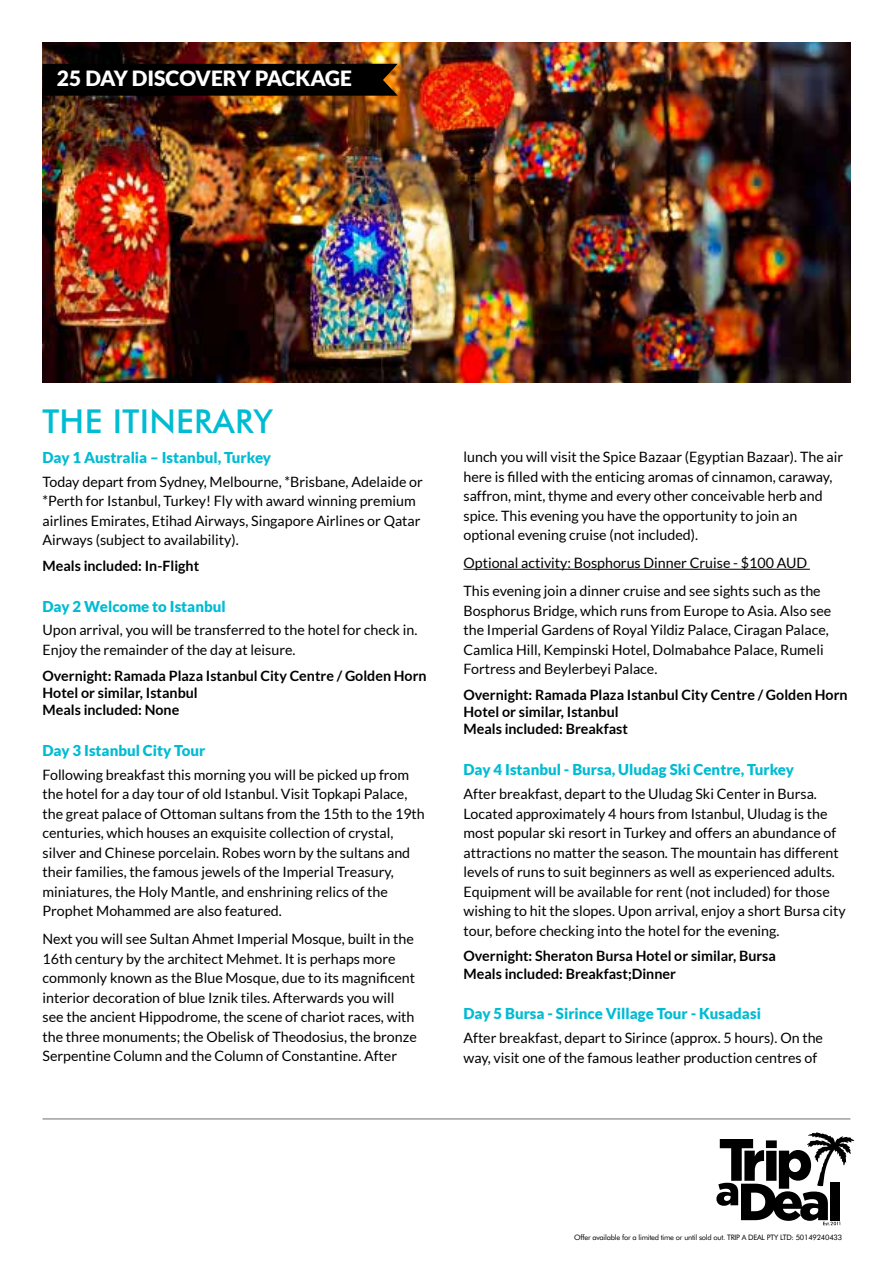
<style>
.page{position:relative;width:893px;height:1263px;background:#fff}
.page>*{position:absolute;margin:0;border:0;box-sizing:border-box;transform-origin:0 0}
.t1{font:500 33px "Futura BT";letter-spacing:.01em;color:#00bcd3}
.t2{font:900 21px "Lato";color:#fff}
.t3{font:900 15px "Lato";color:#00bcd3}
.t4{font:14.25px/19.5px "Lato";color:#000}
.t5{font:700 14.25px/17.2px "Lato";color:#000}
.t6{font:7.5px "Futura BT";letter-spacing:-.03em;color:#000}
</style>
<div class="page">
<svg style="left:716px;top:1132px;width:138px;height:93px"></svg>
<hr style="left:43px;top:1119px;width:807px;height:1px;background:#6d6e71">
<img style="left:43px;top:43px;width:807px;height:340px">
<hr style="left:463px;top:569px;width:347px;height:1px;background:#000">
<div style="left:43px;top:64px;width:355px;height:32px;background:#000"></div>
<h2 class="t2" style="left:57px;top:66px;width:297px">25 DAY DISCOVERY PACKAGE</h2>
<h1 class="t1" style="left:43px;top:402px;width:232px">THE ITINERARY</h1>
<p class="t3" style="left:43px;top:449px;width:230px">Day 1 Australia – Istanbul, Turkey</p>
<p class="t4" style="left:43px;top:472px;width:382px">Today depart from Sydney, Melbourne, *Brisbane, Adelaide or *Perth for Istanbul, Turkey! Fly with award winning premium airlines Emirates, Etihad Airways, Singapore Airlines or Qatar Airways (subject to availability).</p>
<p class="t5" style="left:43px;top:557px;width:158px">Meals included: In-Flight</p>
<p class="t3" style="left:43px;top:597px;width:185px">Day 2 Welcome to Istanbul</p>
<p class="t4" style="left:43px;top:620px;width:376px">Upon arrival, you will be transferred to the hotel for check in.<br>Enjoy the remainder of the day at leisure.</p>
<p class="t5" style="left:43px;top:667px;width:386px">Overnight: Ramada Plaza Istanbul City Centre / Golden Horn<br>Hotel or similar, Istanbul<br>Meals included: None</p>
<p class="t3" style="left:43px;top:742px;width:164px">Day 3 Istanbul City Tour</p>
<p class="t4" style="left:43px;top:765px;width:384px">Following breakfast this morning you will be picked up from the hotel for a day tour of old Istanbul. Visit Topkapi Palace, the great palace of Ottoman sultans from the 15th to the 19th centuries, which houses an exquisite collection of crystal, silver and Chinese porcelain. Robes worn by the sultans and their families, the famous jewels of the Imperial Treasury, miniatures, the Holy Mantle, and enshrining relics of the Prophet Mohammed are also featured.</p>
<p class="t4" style="left:43px;top:929px;width:376px">Next you will see Sultan Ahmet Imperial Mosque, built in the 16th century by the architect Mehmet. It is perhaps more commonly known as the Blue Mosque, due to its magnificent interior decoration of blue Iznik tiles. Afterwards you will see the ancient Hippodrome, the scene of chariot races, with the three monuments; the Obelisk of Theodosius, the bronze Serpentine Column and the Column of Constantine. After</p>
<p class="t4" style="left:463px;top:447px;width:381px">lunch you will visit the Spice Bazaar (Egyptian Bazaar). The air here is filled with the enticing aromas of cinnamon, caraway, saffron, mint, thyme and every other conceivable herb and spice. This evening you have the opportunity to join an optional evening cruise (not included).</p>
<p class="t4" style="left:463px;top:549px;width:359px;line-height:28px">Optional activity: Bosphorus Dinner Cruise - $100 AUD<br>This evening join a dinner cruise and see sights such as the</p>
<p class="t4" style="left:463px;top:601px;width:369px">Bosphorus Bridge, which runs from Europe to Asia. Also see the Imperial Gardens of Royal Yildiz Palace, Ciragan Palace, Camlica Hill, Kempinski Hotel, Dolmabahce Palace, Rumeli Fortress and Beylerbeyi Palace.</p>
<p class="t5" style="left:463px;top:686px;width:386px">Overnight: Ramada Plaza Istanbul City Centre / Golden Horn<br>Hotel or similar, Istanbul<br>Meals included: Breakfast</p>
<p class="t3" style="left:463px;top:761px;width:332px">Day 4 Istanbul - Bursa, Uludag Ski Centre, Turkey</p>
<p class="t4" style="left:463px;top:784px;width:384px">After breakfast, depart to the Uludag Ski Center in Bursa.<br>Located approximately 4 hours from Istanbul, Uludag is the most popular ski resort in Turkey and offers an abundance of attractions no matter the season. The mountain has different levels of runs to suit beginners as well as experienced adults.<br>Equipment will be available for rent (not included) for those wishing to hit the slopes. Upon arrival, enjoy a short Bursa city tour, before checking into the hotel for the evening.</p>
<p class="t5" style="left:463px;top:947px;width:314px">Overnight: Sheraton Bursa Hotel or similar, Bursa<br>Meals included: Breakfast;Dinner</p>
<p class="t3" style="left:463px;top:1005px;width:299px">Day 5 Bursa - Sirince Village Tour - Kusadasi</p>
<p class="t4" style="left:463px;top:1028px;width:361px">After breakfast, depart to Sirince (approx. 5 hours). On the way, visit one of the famous leather production centres of</p>
<p class="t6" style="left:574px;top:1232px;width:269px">Offer available for a limited time or until sold out. TRIP A DEAL PTY LTD: 50149240433</p>
</div>
